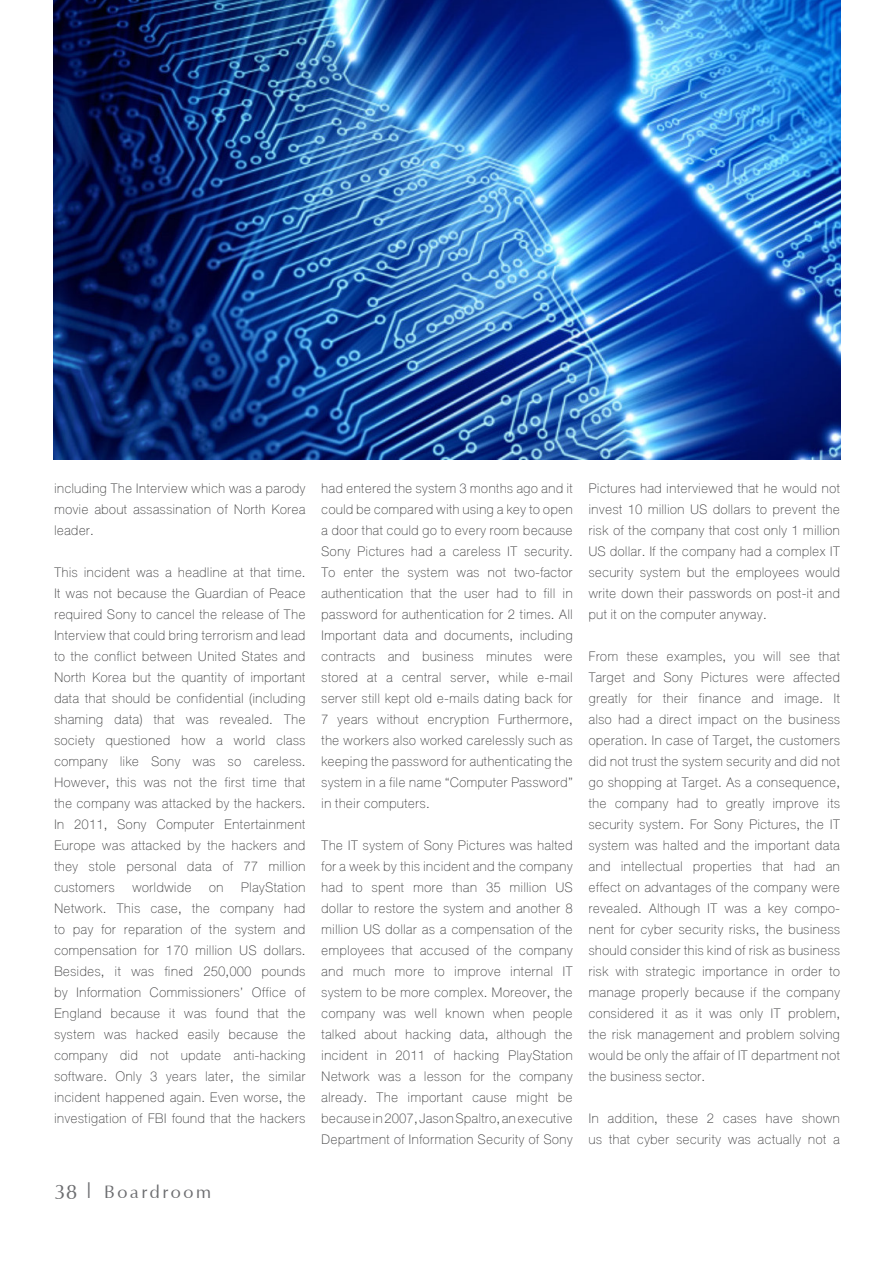
<style>
.page{position:relative;width:893px;height:1263px;background:#fff}
.page>*{position:absolute;margin:0;border:0;box-sizing:border-box;transform-origin:0 0}
.t1{font:21px "Optima";color:#6c6d70}
.t2{font:100 19.5px/21px "DB Helvethaica X";color:#3e3e3f;text-align:justify}
.t3{font:18px "Optima";letter-spacing:.14em;color:#6c6d70}
.s1{font-size:21px}
</style>
<div class="page">
<img style="left:53px;top:0;width:787px;height:459px">
<p class="t2" style="left:54px;top:478px;width:253px">including The Interview which was a parody movie about assassination of North Korea leader.</p>
<p class="t2" style="left:54px;top:562px;width:253px">This incident was a headline at that time.<br>It was not because the Guardian of Peace required Sony to cancel the release of The Interview that could bring terrorism and lead to the conflict between United States and North Korea but the quantity of important data that should be confidential (including shaming data) that was revealed. The society questioned how a world class company like Sony was so careless.<br>However, this was not the first time that the company was attacked by the hackers.<br>In 2011, Sony Computer Entertainment Europe was attacked by the hackers and they stole personal data of 77 million customers worldwide on PlayStation Network. This case, the company had to pay for reparation of the system and compensation for 170 million US dollars.<br>Besides, it was fined 250,000 pounds by Information Commissioners’ Office of England because it was found that the system was hacked easily because the company did not update anti-hacking software. Only 3 years later, the similar incident happened again. Even worse, the investigation of FBI found that the hackers</p>
<p class="t1" style="left:54px;top:1181px;width:25px">38</p>
<p class="t3" style="left:85px;top:1183px;width:127px"><span class="s1">|</span> Boardroom</p>
<p class="t2" style="left:321px;top:478px;width:253px">had entered the system 3 months ago and it could be compared with using a key to open a door that could go to every room because Sony Pictures had a careless IT security.<br>To enter the system was not two-factor authentication that the user had to fill in password for authentication for 2 times. All Important data and documents, including contracts and business minutes were stored at a central server, while e-mail server still kept old e-mails dating back for 7 years without encryption Furthermore, the workers also worked carelessly such as keeping the password for authenticating the system in a file name “Computer Password” in their computers.</p>
<p class="t2" style="left:321px;top:835px;width:253px">The IT system of Sony Pictures was halted for a week by this incident and the company had to spent more than 35 million US dollar to restore the system and another 8 million US dollar as a compensation of the employees that accused of the company and much more to improve internal IT system to be more complex. Moreover, the company was well known when people talked about hacking data, although the incident in 2011 of hacking PlayStation Network was a lesson for the company already. The important cause might be because in 2007, Jason Spaltro, an executive Department of Information Security of Sony</p>
<p class="t2" style="left:588px;top:478px;width:253px">Pictures had interviewed that he would not invest 10 million US dollars to prevent the risk of the company that cost only 1 million US dollar. If the company had a complex IT security system but the employees would write down their passwords on post-it and put it on the computer anyway.</p>
<p class="t2" style="left:588px;top:646px;width:253px">From these examples, you will see that Target and Sony Pictures were affected greatly for their finance and image. It also had a direct impact on the business operation. In case of Target, the customers did not trust the system security and did not go shopping at Target. As a consequence, the company had to greatly improve its security system. For Sony Pictures, the IT system was halted and the important data and intellectual properties that had an effect on advantages of the company were revealed. Although IT was a key compo&shy;nent for cyber security risks, the business should consider this kind of risk as business risk with strategic importance in order to manage properly because if the company considered it as it was only IT problem, the risk management and problem solving would be only the affair of IT department not the business sector.</p>
<p class="t2" style="left:588px;top:1108px;width:253px">In addition, these 2 cases have shown us that cyber security was actually not a</p>
</div>
